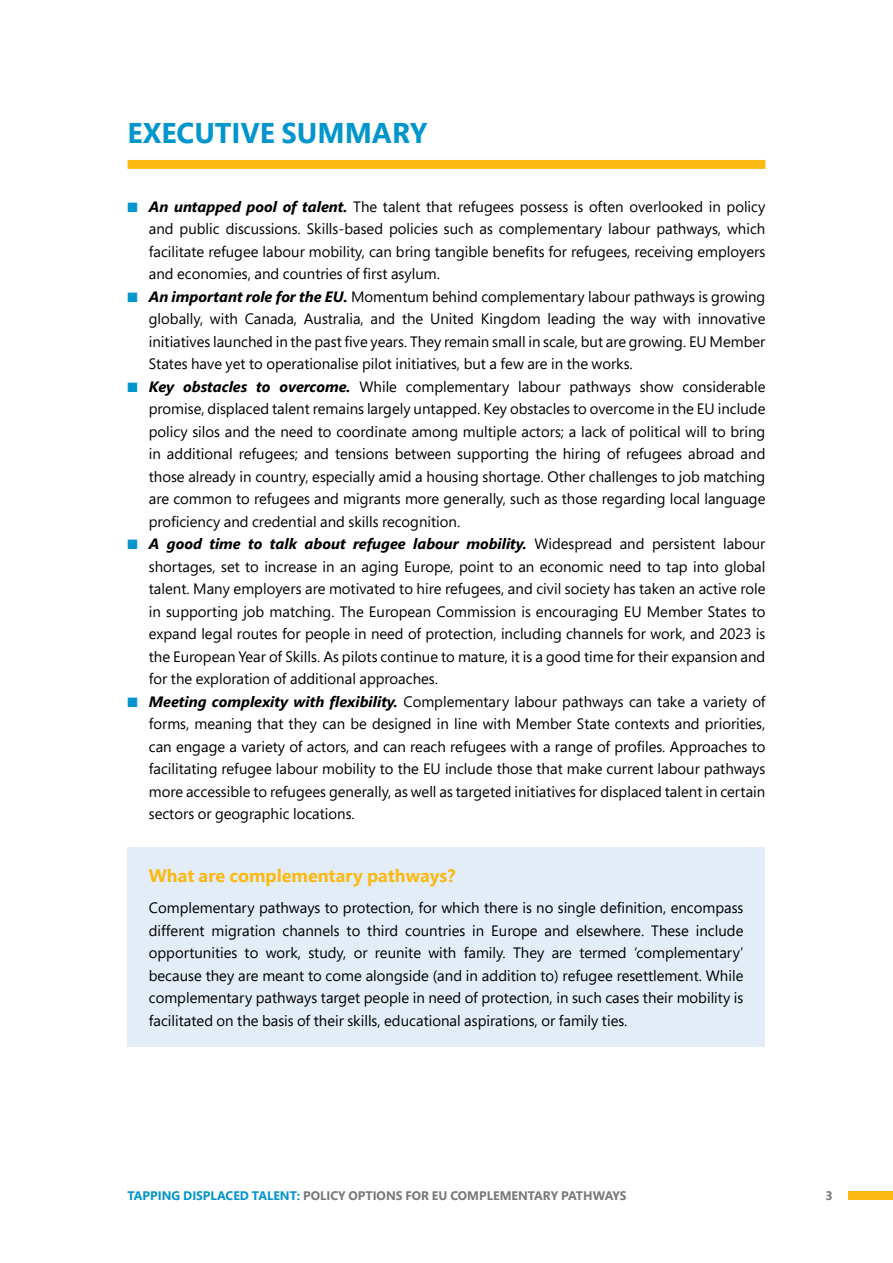
<style>
.page{position:relative;width:893px;height:1263px;background:#fff}
.page>*{position:absolute;margin:0;border:0;box-sizing:border-box;transform-origin:0 0}
.t1{font:700 28.5px "Segoe Pro";color:#0095cc}
.t2{font:700 18px "Segoe Pro";color:#fdb913}
.t3{font:15px/22.5px "Segoe Pro";color:#000;text-align:justify}
.t4{font:700 12.3px "Segoe Pro";color:#77787b}
.s1{color:#0095cc}
.s2{font-weight:700;font-style:italic}
</style>
<div class="page">
<div style="left:848px;top:1191px;width:45px;height:9px;background:#fdb913"></div>
<div style="left:128px;top:160px;width:637px;height:9px;background:#fdb913"></div>
<div style="left:128px;top:848px;width:637px;height:199px;background:#e3edf7"></div>
<h1 class="t1" style="left:128px;top:113px;width:301px">EXECUTIVE SUMMARY</h1>
<p class="t3" style="left:149px;top:195px;width:618px;text-indent:-21px"><span class="s1">■</span> <span class="s2">An untapped pool of talent.</span> The talent that refugees possess is often overlooked in policy and public discussions. Skills-based policies such as complementary labour pathways, which facilitate refugee labour mobility, can bring tangible benefits for refugees, receiving employers and economies, and countries of first asylum.</p>
<p class="t3" style="left:149px;top:285px;width:618px;text-indent:-21px"><span class="s1">■</span> <span class="s2">An important role for the EU.</span> Momentum behind complementary labour pathways is growing globally, with Canada, Australia, and the United Kingdom leading the way with innovative initiatives launched in the past five years. They remain small in scale, but are growing. EU Member States have yet to operationalise pilot initiatives, but a few are in the works.</p>
<p class="t3" style="left:149px;top:375px;width:618px;text-indent:-21px"><span class="s1">■</span> <span class="s2">Key obstacles to overcome.</span> While complementary labour pathways show considerable promise, displaced talent remains largely untapped. Key obstacles to overcome in the EU include policy silos and the need to coordinate among multiple actors; a lack of political will to bring in additional refugees; and tensions between supporting the hiring of refugees abroad and those already in country, especially amid a housing shortage. Other challenges to job matching are common to refugees and migrants more generally, such as those regarding local language proficiency and credential and skills recognition.</p>
<p class="t3" style="left:149px;top:532px;width:618px;text-indent:-21px"><span class="s1">■</span> <span class="s2">A good time to talk about refugee labour mobility.</span> Widespread and persistent labour shortages, set to increase in an aging Europe, point to an economic need to tap into global talent. Many employers are motivated to hire refugees, and civil society has taken an active role in supporting job matching. The European Commission is encouraging EU Member States to expand legal routes for people in need of protection, including channels for work, and 2023 is the European Year of Skills. As pilots continue to mature, it is a good time for their expansion and for the exploration of additional approaches.</p>
<p class="t3" style="left:149px;top:690px;width:618px;text-indent:-21px"><span class="s1">■</span> <span class="s2">Meeting complexity with flexibility.</span> Complementary labour pathways can take a variety of forms, meaning that they can be designed in line with Member State contexts and priorities, can engage a variety of actors, and can reach refugees with a range of profiles. Approaches to facilitating refugee labour mobility to the EU include those that make current labour pathways more accessible to refugees generally, as well as targeted initiatives for displaced talent in certain sectors or geographic locations.</p>
<p class="t2" style="left:149px;top:863px;width:308px">What are complementary pathways?</p>
<p class="t3" style="left:149px;top:896px;width:596px">Complementary pathways to protection, for which there is no single definition, encompass different migration channels to third countries in Europe and elsewhere. These include opportunities to work, study, or reunite with family. They are termed ‘complementary’ because they are meant to come alongside (and in addition to) refugee resettlement. While complementary pathways target people in need of protection, in such cases their mobility is facilitated on the basis of their skills, educational aspirations, or family ties.</p>
<p class="t4" style="left:128px;top:1187px;width:500px"><span class="s1">TAPPING DISPLACED TALENT:</span> POLICY OPTIONS FOR EU COMPLEMENTARY PATHWAYS</p>
<p class="t4" style="left:826px;top:1187px;width:9px">3</p>
</div>
